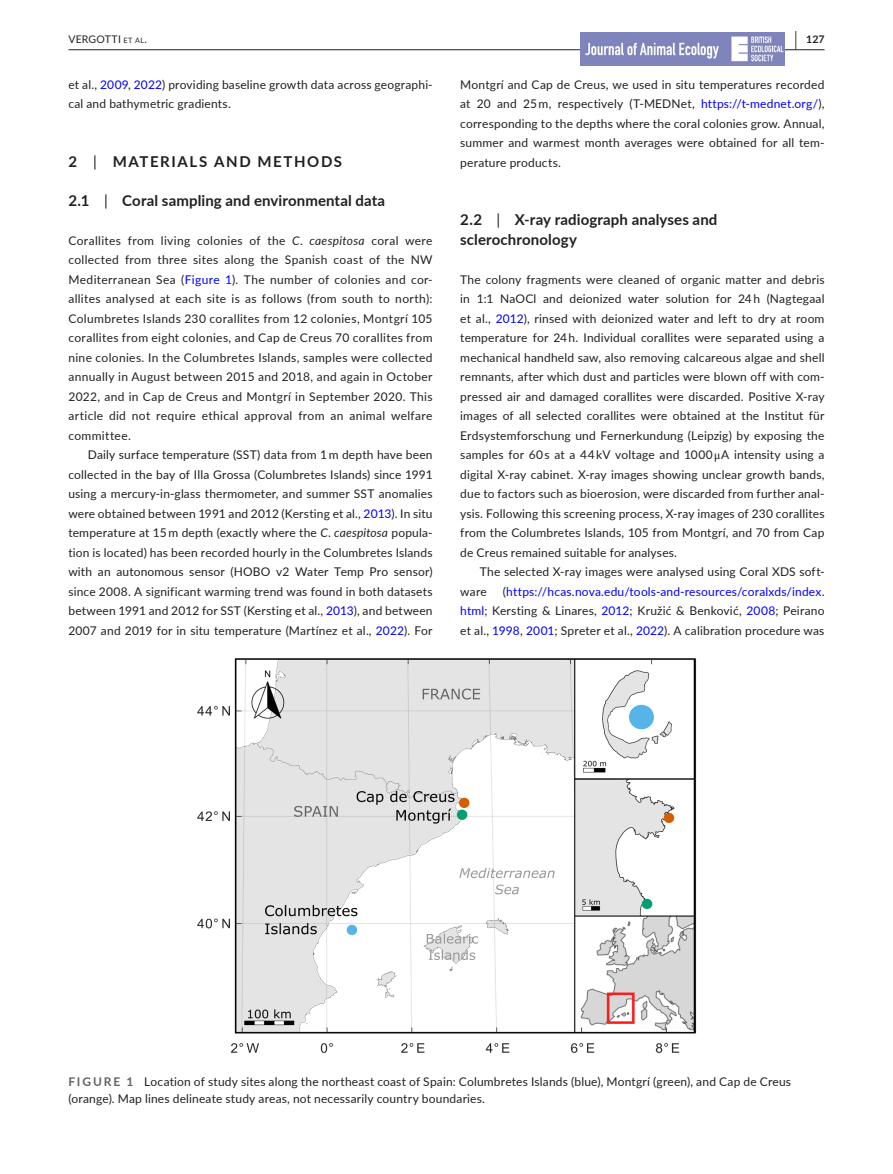
<style>
.page{position:relative;width:893px;height:1174px;background:#fff}
.page>*{position:absolute;margin:0;border:0;box-sizing:border-box;transform-origin:0 0}
.t1{font:700 15px/19.5px "Lato";letter-spacing:.01em;color:#231f20}
.t2{font:700 15px "Lato";letter-spacing:.11em;color:#231f20}
.t3{font:12px/19.5px "Lato";letter-spacing:.015em;color:#231f20;text-align:justify}
.t4{font:10.5px "Lato";letter-spacing:.02em;color:#231f20}
.t5{font:700 10.5px "Lato";color:#231f20}
.s1{font-size:7.35px}
.s2{font-size:19.5px}
.s3{color:#00f}
.s4{font-weight:400}
.s5{font-style:italic}
.s6{font-family:"STIX"}
.s7{font-weight:700;color:#636366}
</style>
<div class="page">
<hr style="left:68px;top:49px;width:756px;height:1px;background:#231f20">
<img style="left:581px;top:33px;width:204px;height:32px">
<img style="left:197px;top:658px;width:500px;height:396px">
<p class="t4" style="left:68px;top:31px;width:80px">VERGOTTI <span class="s1">et al</span>.</p>
<p class="t5" style="left:795px;top:31px;width:31px"><span class="s2">|</span> 127</p>
<p class="t3" style="left:68px;top:74px;width:366px">et al., <span class="s3">2009</span>, <span class="s3">2022</span>) providing baseline growth data across geographi&shy;cal and bathymetric gradients.</p>
<p class="t3" style="left:460px;top:74px;width:366px">Montgrí and Cap de Creus, we used in situ temperatures recorded at 20 and 25 m, respectively (T-MEDNet, <span class="s3">https://t-mednet.org/</span>), corresponding to the depths where the coral colonies grow. Annual, summer and warmest month averages were obtained for all tem&shy;perature products.</p>
<p class="t2" style="left:68px;top:150px;width:275px">2 <span class="s4">|</span> MATERIALS AND METHODS</p>
<p class="t1" style="left:68px;top:190px;width:318px">2.1 <span class="s4">|</span> Coral sampling and environmental data</p>
<p class="t3" style="left:68px;top:230px;width:366px">Corallites from living colonies of the <span class="s5">C. caespitosa</span> coral were collected from three sites along the Spanish coast of the NW Mediterranean Sea (<span class="s3">Figure 1</span>). The number of colonies and cor&shy;allites analysed at each site is as follows (from south to north):<br>Columbretes Islands 230 corallites from 12 colonies, Montgrí 105 corallites from eight colonies, and Cap de Creus 70 corallites from nine colonies. In the Columbretes Islands, samples were collected annually in August between 2015 and 2018, and again in October 2022, and in Cap de Creus and Montgrí in September 2020. This article did not require ethical approval from an animal welfare committee.</p>
<p class="t3" style="left:68px;top:444px;width:366px;text-indent:20px">Daily surface temperature (SST) data from 1 m depth have been collected in the bay of Illa Grossa (Columbretes Islands) since 1991 using a mercury-in-glass thermometer, and summer SST anomalies were obtained between 1991 and 2012 (Kersting et al., <span class="s3">2013</span>). In situ temperature at 15 m depth (exactly where the <span class="s5">C. caespitosa</span> popula&shy;tion is located) has been recorded hourly in the Columbretes Islands with an autonomous sensor (HOBO v2 Water Temp Pro sensor) since 2008. A significant warming trend was found in both datasets between 1991 and 2012 for SST (Kersting et al., <span class="s3">2013</span>), and between 2007 and 2019 for in situ temperature (Martínez et al., <span class="s3">2022</span>). For</p>
<p class="t1" style="left:460px;top:209px;width:259px">2.2 <span class="s4">|</span> X-ray radiograph analyses and sclerochronology</p>
<p class="t3" style="left:460px;top:269px;width:366px">The colony fragments were cleaned of organic matter and debris in 1:1 NaOCl and deionized water solution for 24 h (Nagtegaal et al., <span class="s3">2012</span>), rinsed with deionized water and left to dry at room temperature for 24 h. Individual corallites were separated using a mechanical handheld saw, also removing calcareous algae and shell remnants, after which dust and particles were blown off with com&shy;pressed air and damaged corallites were discarded. Positive X-ray images of all selected corallites were obtained at the Institut für Erdsystemforschung und Fernerkundung (Leipzig) by exposing the samples for 60 s at a 44 kV voltage and 1000 <span class="s6">μ</span>A intensity using a digital X-ray cabinet. X-ray images showing unclear growth bands, due to factors such as bioerosion, were discarded from further anal&shy;ysis. Following this screening process, X-ray images of 230 corallites from the Columbretes Islands, 105 from Montgrí, and 70 from Cap de Creus remained suitable for analyses.</p>
<p class="t3" style="left:460px;top:561px;width:366px;text-indent:20px">The selected X-ray images were analysed using Coral XDS soft&shy;ware</p>
<p class="t3" style="left:460px;top:581px;width:366px;text-indent:43px">(<span class="s3">https://hcas.nova.edu/tools-and-resources/coralxds/index. html</span>; Kersting &amp; Linares, <span class="s3">2012</span>; Kružić &amp; Benković, <span class="s3">2008</span>; Peirano et al., <span class="s3">1998</span>, <span class="s3">2001</span>; Spreter et al., <span class="s3">2022</span>). A calibration procedure was</p>
<p class="t3" style="left:68px;top:1073px;width:724px;line-height:16.5px"><span class="s7">FIGURE 1</span> Location of study sites along the northeast coast of Spain: Columbretes Islands (blue), Montgrí (green), and Cap de Creus (orange). Map lines delineate study areas, not necessarily country boundaries.</p>
</div>
